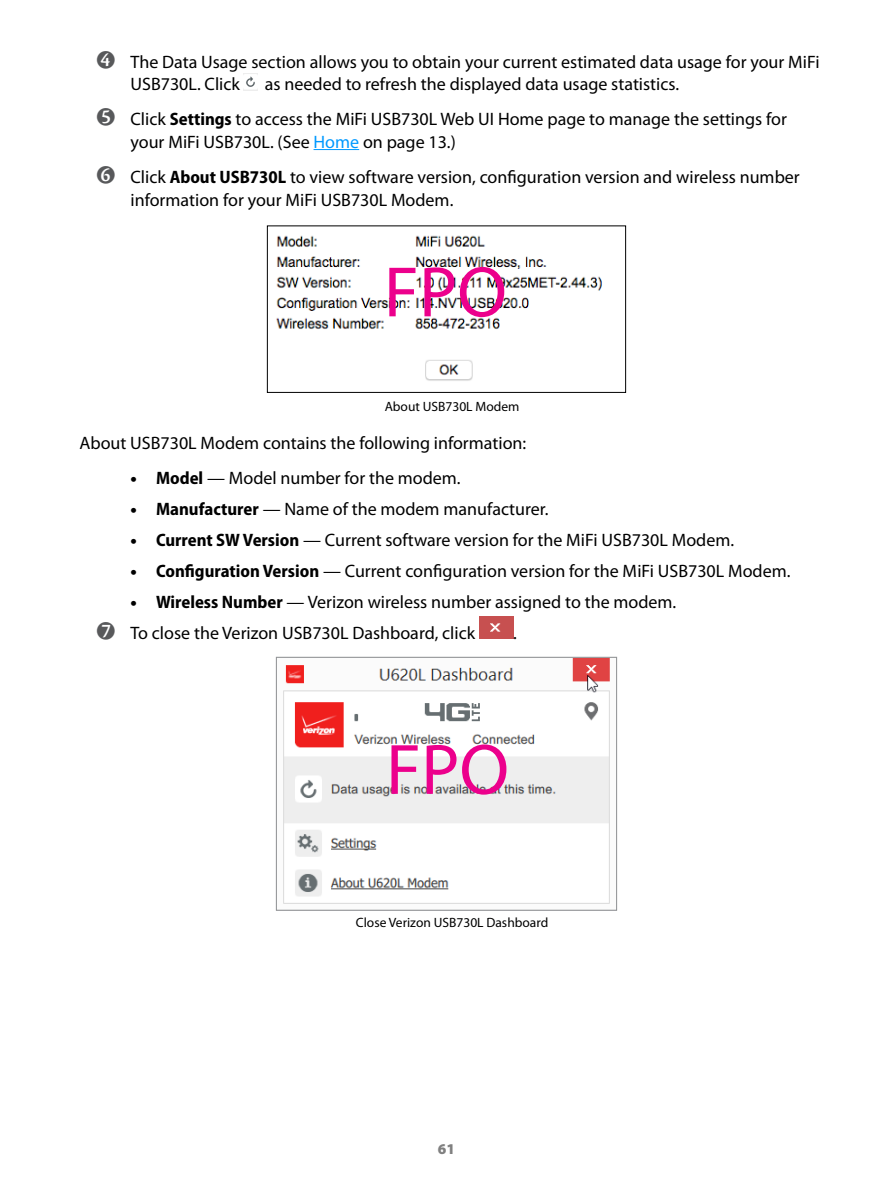
<style>
.page{position:relative;width:893px;height:1188px;background:#fff}
.page>*{position:absolute;margin:0;border:0;box-sizing:border-box;transform-origin:0 0}
.t1{font:72px "Myriad Pro";color:#ec008c}
.t2{font:18px/35.2px "Myriad Pro";color:#000}
.t3{font:900 15px "Myriad Pro";color:#808080}
.t4{font:13.5px "Myriad Pro";color:#000}
.s1{color:#58595b}
.s2{font-weight:700;font-stretch:semi-condensed}
.s3{color:#09f}
</style>
<div class="page">
<hr style="left:314px;top:149px;width:45px;height:1px;background:#09f">
<img style="left:244px;top:76px;width:13px;height:14px">
<img style="left:276px;top:235px;width:326px;height:146px">
<div style="left:267px;top:226px;width:359px;height:167px;border:1px solid #000"></div>
<img style="left:479px;top:616px;width:34px;height:23px">
<img style="left:283px;top:659px;width:327px;height:245px">
<div style="left:276px;top:657px;width:341px;height:253px;border:1px solid #939598"></div>
<p class="t2" style="left:131px;top:50px;width:691px;line-height:22.5px;text-indent:-34px"><span class="s1">➍</span> The Data Usage section allows you to obtain your current estimated data usage for your MiFi<br>USB730L. Click</p>
<p class="t2" style="left:97px;top:66px;width:692px;text-indent:168px">as needed to refresh the displayed data usage statistics.<br><span class="s1">➎</span> Click <span class="s2">Settings</span> to access the MiFi USB730L Web UI Home page to manage the settings for</p>
<p class="t2" style="left:97px;top:124px;width:705px;text-indent:34px">your MiFi USB730L. (See <span class="s3">Home</span> on page 13.)<br><span class="s1">➏</span> Click <span class="s2">About USB730L</span> to view software version, configuration version and wireless number</p>
<p class="t2" style="left:131px;top:182px;width:324px">information for your MiFi USB730L Modem.</p>
<h1 class="t1" style="left:384px;top:248px;width:124px">FPO</h1>
<p class="t4" style="left:385px;top:398px;width:136px">About USB730L Modem</p>
<p class="t2" style="left:80px;top:425px;width:448px">About USB730L Modem contains the following information:</p>
<p class="t2" style="left:131px;top:460px;width:332px">• <span class="s2">Model</span> — Model number for the modem.</p>
<p class="t2" style="left:131px;top:491px;width:419px">• <span class="s2">Manufacturer</span> — Name of the modem manufacturer.</p>
<p class="t2" style="left:131px;top:522px;width:605px">• <span class="s2">Current SW Version</span> — Current software version for the MiFi USB730L Modem.</p>
<p class="t2" style="left:131px;top:553px;width:661px">• <span class="s2">Configuration Version</span> — Current configuration version for the MiFi USB730L Modem.</p>
<p class="t2" style="left:97px;top:586px;width:581px;line-height:31px;text-indent:34px">• <span class="s2">Wireless Number</span> — Verizon wireless number assigned to the modem.<br><span class="s1">➐</span> To close the Verizon USB730L Dashboard, click</p>
<p class="t2" style="left:513px;top:615px;width:5px">.</p>
<h1 class="t1" style="left:386px;top:725px;width:124px">FPO</h1>
<p class="t4" style="left:356px;top:914px;width:194px">Close Verizon USB730L Dashboard</p>
<p class="t3" style="left:438px;top:1140px;width:19px">61</p>
</div>
